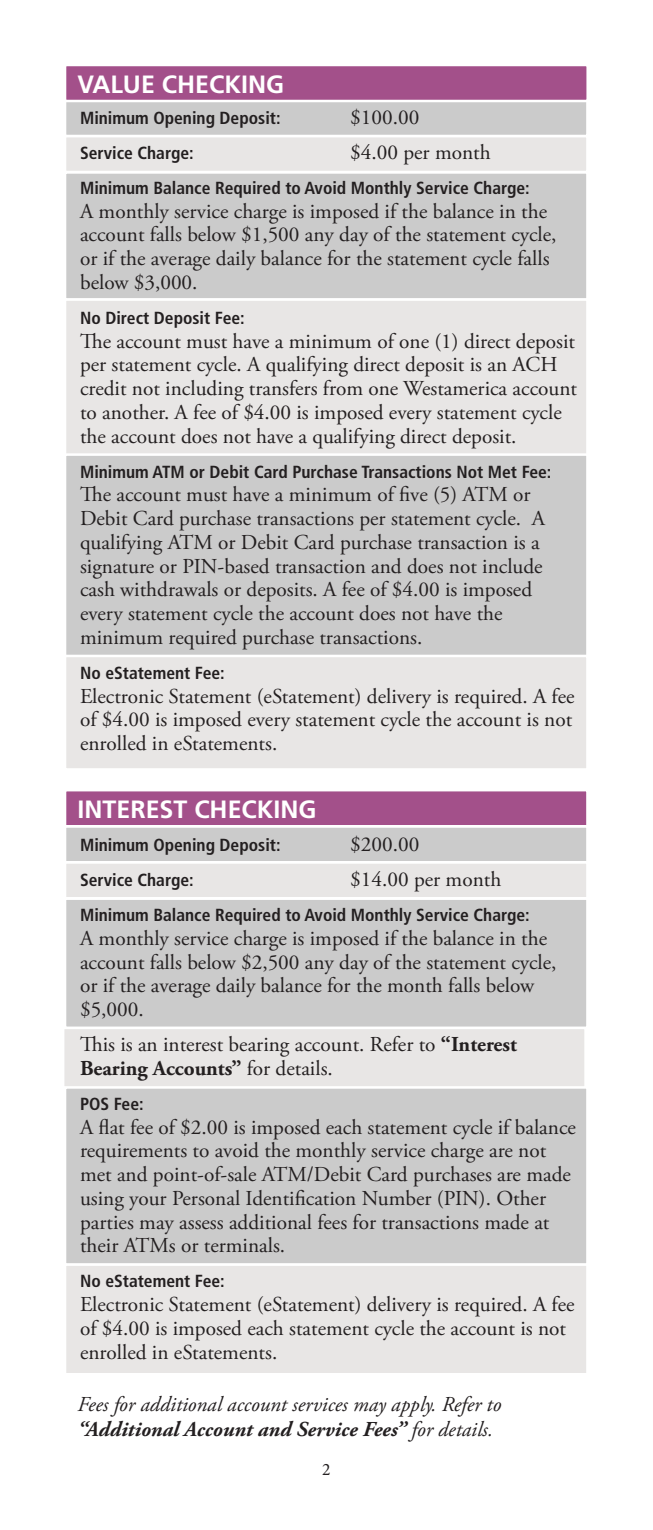
<style>
.page{position:relative;width:653px;height:1530px;background:#fff}
.page>*{position:absolute;margin:0;border:0;box-sizing:border-box;transform-origin:0 0}
.t1{font:700 25px "Frutiger";color:#fff}
.t2{font:21.25px/23.8px "Adobe Garamond Pro";color:#231f20}
.t3{font:italic 21.25px/25.5px "Adobe Garamond Pro";color:#231f20}
.t4{font:700 condensed 17.5px "Frutiger";color:#231f20}
.t5{font:17.5px "Minion Pro";color:#231f20}
.s1{font-weight:700}
</style>
<div class="page">
<div style="left:62px;top:1027px;width:524px;height:62px;background:#e8e6e5;border:2px solid #fff"></div>
<div style="left:64px;top:861px;width:524px;height:39px;background:#e8e6e5;border:2px solid #fff"></div>
<div style="left:64px;top:825px;width:524px;height:38px;background:#cbcbcb;border:2px solid #fff"></div>
<div style="left:64px;top:897px;width:524px;height:132px;background:#cbcbcb;border:2px solid #fff"></div>
<div style="left:64px;top:1086px;width:524px;height:180px;background:#cbcbcb;border:2px solid #fff"></div>
<div style="left:64px;top:1263px;width:524px;height:113px;background:#e8e6e5;border:2px solid #fff"></div>
<div style="left:64px;top:298px;width:524px;height:159px;background:#e8e6e5;border:2px solid #fff"></div>
<div style="left:64px;top:135px;width:524px;height:38px;background:#e8e6e5;border:2px solid #fff"></div>
<div style="left:64px;top:99px;width:524px;height:38px;background:#cbcbcb;border:2px solid #fff"></div>
<div style="left:65px;top:790px;width:522px;height:36px;background:#a3508a"></div>
<div style="left:64px;top:789px;width:524px;height:39px;border:2px solid #fff"></div>
<div style="left:65px;top:65px;width:522px;height:36px;background:#a3508a"></div>
<div style="left:64px;top:64px;width:524px;height:38px;border:2px solid #fff"></div>
<div style="left:64px;top:171px;width:524px;height:130px;background:#cbcbcb;border:2px solid #fff"></div>
<div style="left:64px;top:453px;width:524px;height:205px;background:#cbcbcb;border:2px solid #fff"></div>
<div style="left:64px;top:655px;width:524px;height:116px;background:#e8e6e5;border:2px solid #fff"></div>
<p class="t1" style="left:78px;top:69px;width:208px">VALUE CHECKING</p>
<p class="t4" style="left:80px;top:107px;width:202px">Minimum Opening Deposit:</p>
<p class="t2" style="left:350px;top:106px;width:71px">$100.00</p>
<p class="t4" style="left:80px;top:142px;width:115px">Service Charge:</p>
<p class="t2" style="left:350px;top:141px;width:142px">$4.00 per month</p>
<p class="t4" style="left:80px;top:177px;width:451px">Minimum Balance Required to Avoid Monthly Service Charge:</p>
<p class="t2" style="left:80px;top:200px;width:478px">A monthly service charge is imposed if the balance in the account falls below $1,500 any day of the statement cycle, or if the average daily balance for the statement cycle falls below $3,000.</p>
<p class="t4" style="left:80px;top:307px;width:166px">No Direct Deposit Fee:</p>
<p class="t2" style="left:80px;top:330px;width:498px">The account must have a minimum of one (1) direct deposit per statement cycle. A qualifying direct deposit is an ACH credit not including transfers from one Westamerica account to another. A fee of $4.00 is imposed every statement cycle the account does not have a qualifying direct deposit.</p>
<p class="t4" style="left:80px;top:461px;width:473px">Minimum ATM or Debit Card Purchase Transactions Not Met Fee:</p>
<p class="t2" style="left:80px;top:484px;width:466px">The account must have a minimum of five (5) ATM or Debit Card purchase transactions per statement cycle. A qualifying ATM or Debit Card purchase transaction is a signature or PIN-based transaction and does not include cash withdrawals or deposits. A fee of $4.00 is imposed every statement cycle the account does not have the minimum required purchase transactions.</p>
<p class="t4" style="left:80px;top:662px;width:146px">No eStatement Fee:</p>
<p class="t2" style="left:80px;top:685px;width:496px;text-align:justify">Electronic Statement (eStatement) delivery is required. A fee of $4.00 is imposed every statement cycle the account is not enrolled in eStatements.</p>
<p class="t1" style="left:78px;top:795px;width:240px">INTEREST CHECKING</p>
<p class="t4" style="left:80px;top:835px;width:202px">Minimum Opening Deposit:</p>
<p class="t2" style="left:350px;top:833px;width:71px">$200.00</p>
<p class="t4" style="left:80px;top:870px;width:115px">Service Charge:</p>
<p class="t2" style="left:350px;top:868px;width:152px">$14.00 per month</p>
<p class="t4" style="left:80px;top:905px;width:451px">Minimum Balance Required to Avoid Monthly Service Charge:</p>
<p class="t2" style="left:80px;top:927px;width:478px">A monthly service charge is imposed if the balance in the account falls below $2,500 any day of the statement cycle, or if the average daily balance for the month falls below $5,000.</p>
<p class="t2" style="left:80px;top:1033px;width:438px">This is an interest bearing account. Refer to <span class="s1">“Interest<br>Bearing Accounts”</span> for details.</p>
<p class="t4" style="left:80px;top:1093px;width:65px">POS Fee:</p>
<p class="t2" style="left:80px;top:1116px;width:497px">A flat fee of $2.00 is imposed each statement cycle if balance requirements to avoid the monthly service charge are not met and point-of-sale ATM/Debit Card purchases are made using your Personal Identification Number (PIN). Other parties may assess additional fees for transactions made at their ATMs or terminals.</p>
<p class="t4" style="left:80px;top:1271px;width:146px">No eStatement Fee:</p>
<p class="t2" style="left:80px;top:1293px;width:496px">Electronic Statement (eStatement) delivery is required. A fee of $4.00 is imposed each statement cycle the account is not enrolled in eStatements.</p>
<p class="t3" style="left:78px;top:1392px;width:425px">Fees for additional account services may apply. Refer to <span class="s1">“Additional Account and Service Fees”</span> for details.</p>
<p class="t5" style="left:322px;top:1458px;width:10px">2</p>
</div>
